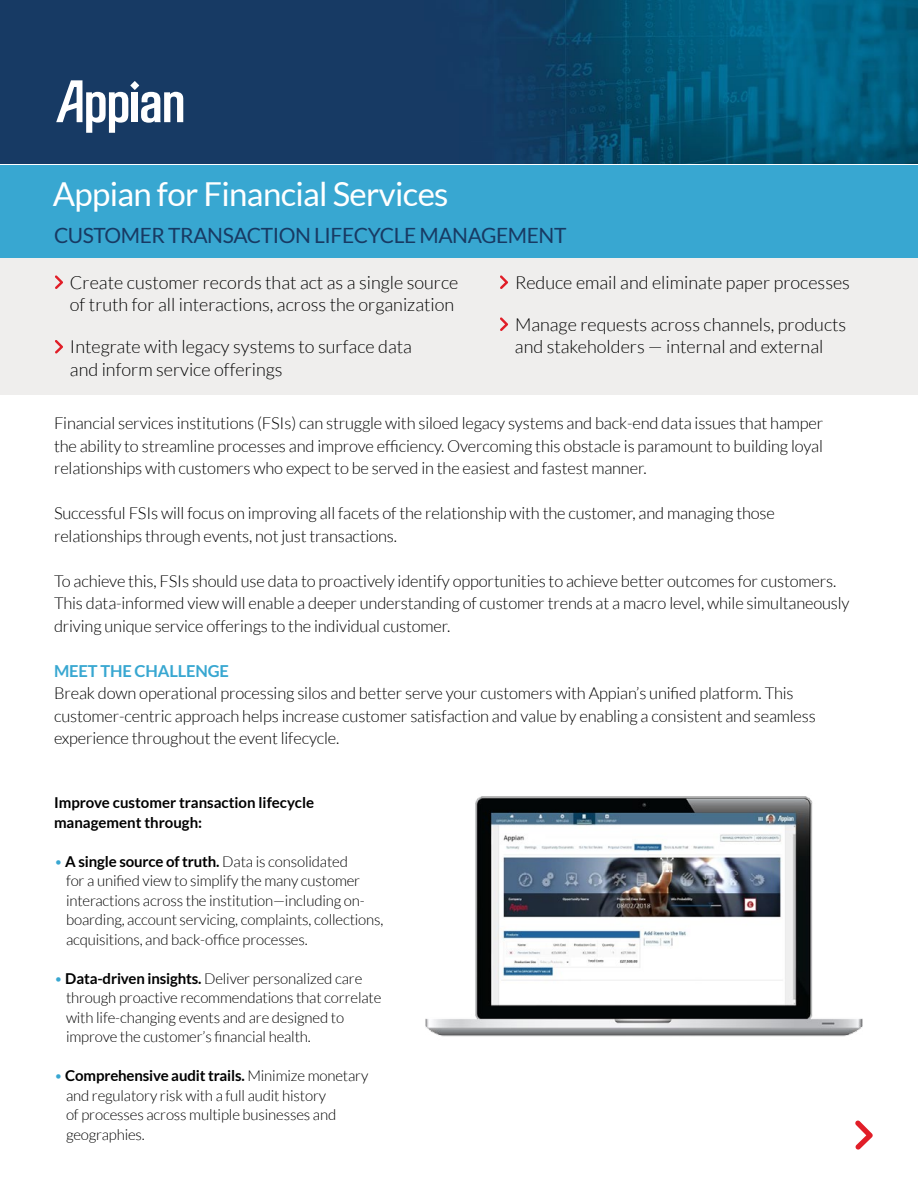
<style>
.page{position:relative;width:918px;height:1188px;background:#fff}
.page>*{position:absolute;margin:0;border:0;box-sizing:border-box;transform-origin:0 0}
.t1{font:33px "Lato";letter-spacing:-.02em;color:#fff}
.t2{font:21px "Lato";letter-spacing:-.02em;color:#183a63}
.t3{font:300 18px/22.5px "Lato";color:#000}
.t4{font:300 16.5px/22.5px "Lato";letter-spacing:-.01em;color:#000}
.t5{font:700 16.5px "Lato";letter-spacing:-.01em;color:#38a7d1}
.t6{font:300 15px/19.5px "Lato";letter-spacing:-.01em;color:#000}
.t7{font:700 15px/19.5px "Lato";color:#000}
.s1{color:#38a7d1}
.s2{font-weight:700}
</style>
<div class="page">
<img style="left:0;top:0;width:918px;height:163px">
<div style="left:0;top:166px;width:918px;height:92px;background:#38a7d1"></div>
<div style="left:0;top:258px;width:918px;height:136px;background:#efeeed"></div>
<svg style="left:55px;top:275px;width:8px;height:14px"></svg>
<svg style="left:55px;top:340px;width:8px;height:13px"></svg>
<svg style="left:500px;top:275px;width:8px;height:14px"></svg>
<svg style="left:500px;top:317px;width:8px;height:14px"></svg>
<svg style="left:855px;top:1120px;width:18px;height:30px"></svg>
<svg style="left:56px;top:80px;width:127px;height:53px"></svg>
<img style="left:425px;top:796px;width:438px;height:241px">
<h1 class="t1" style="left:53px;top:176px;width:397px">Appian for Financial Services</h1>
<p class="t2" style="left:54px;top:223px;width:514px">CUSTOMER TRANSACTION LIFECYCLE MANAGEMENT</p>
<p class="t3" style="left:70px;top:271px;width:390px">Create customer records that act as a single source of truth for all interactions, across the organization</p>
<p class="t3" style="left:70px;top:336px;width:344px">Integrate with legacy systems to surface data and inform service offerings</p>
<p class="t3" style="left:515px;top:271px;width:337px">Reduce email and eliminate paper processes</p>
<p class="t3" style="left:515px;top:313px;width:333px">Manage requests across channels, products and stakeholders — internal and external</p>
<p class="t4" style="left:54px;top:412px;width:771px;text-align:justify">Financial services institutions (FSIs) can struggle with siloed legacy systems and back-end data issues that hamper the ability to streamline processes and improve efficiency. Overcoming this obstacle is paramount to building loyal relationships with customers who expect to be served in the easiest and fastest manner.</p>
<p class="t4" style="left:54px;top:502px;width:722px">Successful FSIs will focus on improving all facets of the relationship with the customer, and managing those relationships through events, not just transactions.</p>
<p class="t4" style="left:54px;top:570px;width:797px">To achieve this, FSIs should use data to proactively identify opportunities to achieve better outcomes for customers.<br>This data-informed view will enable a deeper understanding of customer trends at a macro level, while simultaneously driving unique service offerings to the individual customer.</p>
<p class="t5" style="left:54px;top:661px;width:176px">MEET THE CHALLENGE</p>
<p class="t4" style="left:54px;top:682px;width:763px">Break down operational processing silos and better serve your customers with Appian’s unified platform. This customer-centric approach helps increase customer satisfaction and value by enabling a consistent and seamless experience throughout the event lifecycle.</p>
<p class="t7" style="left:54px;top:793px;width:262px">Improve customer transaction lifecycle management through:</p>
<p class="t6" style="left:66px;top:852px;width:319px;text-indent:-12px"><span class="s1">•</span> <span class="s2">A single source of truth.</span> Data is consolidated<br>for a unified view to simplify the many customer interactions across the institution—including on&shy;boarding, account servicing, complaints, collections, acquisitions, and back-office processes.</p>
<p class="t6" style="left:66px;top:969px;width:317px;text-indent:-12px"><span class="s1">•</span> <span class="s2">Data-driven insights.</span> Deliver personalized care through proactive recommendations that correlate with life-changing events and are designed to improve the customer’s financial health.</p>
<p class="t6" style="left:66px;top:1066px;width:304px;text-indent:-12px"><span class="s1">•</span> <span class="s2">Comprehensive audit trails.</span> Minimize monetary and regulatory risk with a full audit history<br>of processes across multiple businesses and geographies.</p>
</div>
